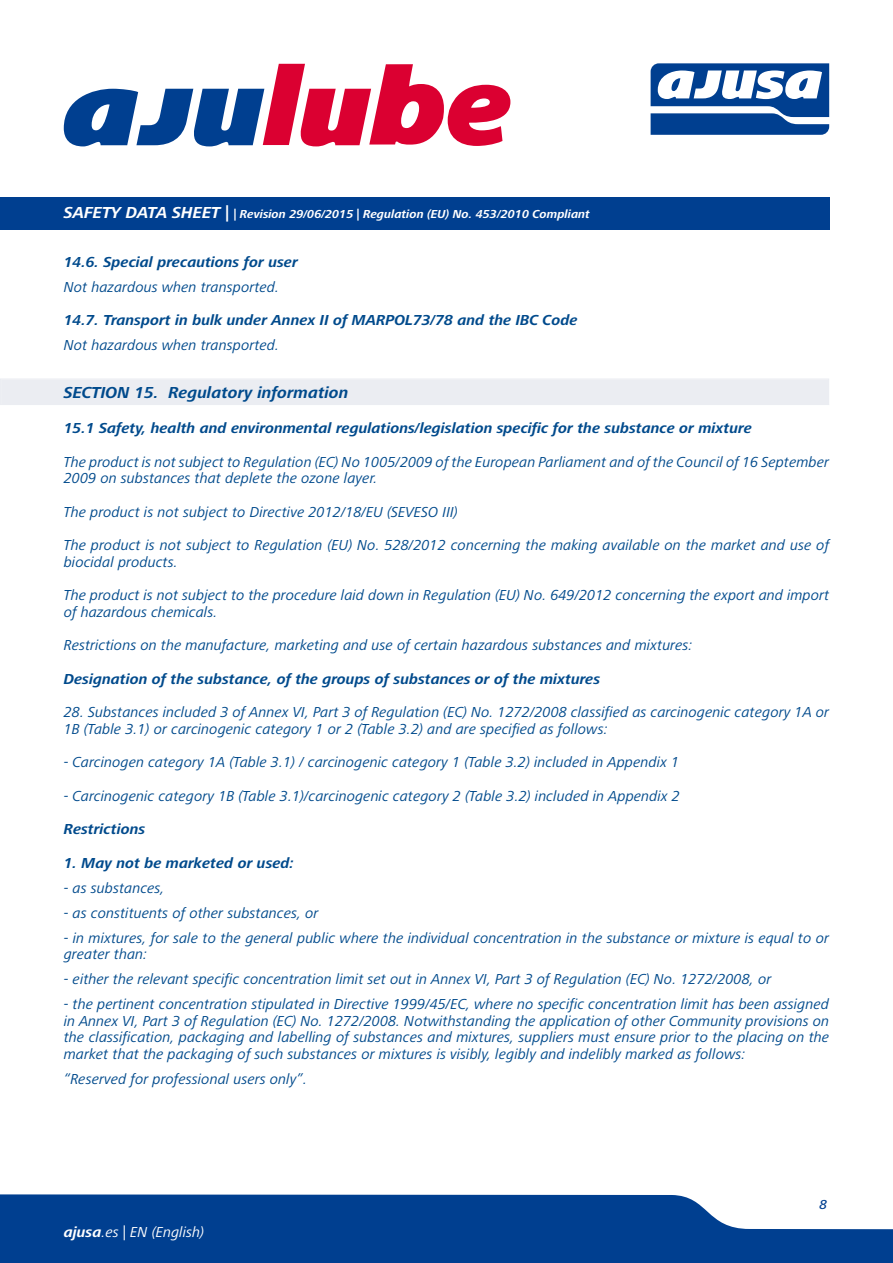
<style>
.page{position:relative;width:893px;height:1263px;background:#fff}
.page>*{position:absolute;margin:0;border:0;box-sizing:border-box;transform-origin:0 0}
.t1{font:italic 700 16.5px "Frutiger Next LT";color:#004a8c}
.t2{font:italic 15px/16.5px "Frutiger Next LT";color:#004a8c}
.t3{font:italic 700 15px "Frutiger Next LT";color:#004a8c}
.t4{font:italic 15px "Frutiger Next LT";color:#fff}
.t5{font:italic 500 13.5px "Frutiger Next LT";color:#003f90}
.t6{font:italic 700 12px "Frutiger Next LT";color:#fff}
.s1{font-size:16.5px}
.s2{font-weight:700}
</style>
<div class="page">
<svg style="left:0;top:1194px;width:893px;height:69px;background:#1c549c"></svg>
<div style="left:0;top:197px;width:829px;height:33px;background:#003f90"></div>
<svg style="left:651px;top:63px;width:178px;height:72px"></svg>
<svg style="left:64px;top:64px;width:446px;height:82px"></svg>
<div style="left:0;top:378px;width:829px;height:27px;background:#ebedf2"></div>
<p class="t6" style="left:64px;top:208px;width:528px"><span class="s1">SAFETY DATA SHEET |</span> | Revision 29/06/2015 | Regulation (EU) No. 453/2010 Compliant</p>
<p class="t3" style="left:64px;top:253px;width:236px">14.6. Special precautions for user</p>
<p class="t2" style="left:64px;top:278px;width:217px">Not hazardous when transported.</p>
<p class="t3" style="left:64px;top:312px;width:515px">14.7. Transport in bulk under Annex II of MARPOL73/78 and the IBC Code</p>
<p class="t2" style="left:64px;top:337px;width:217px">Not hazardous when transported.</p>
<p class="t1" style="left:64px;top:383px;width:286px">SECTION 15. Regulatory information</p>
<p class="t3" style="left:64px;top:420px;width:689px">15.1 Safety, health and environmental regulations/legislation specific for the substance or mixture</p>
<p class="t2" style="left:64px;top:453px;width:767px">The product is not subject to Regulation (EC) No 1005/2009 of the European Parliament and of the Council of 16 September<br>2009 on substances that deplete the ozone layer.</p>
<p class="t2" style="left:64px;top:503px;width:396px">The product is not subject to Directive 2012/18/EU (SEVESO III)</p>
<p class="t2" style="left:64px;top:537px;width:767px">The product is not subject to Regulation (EU) No. 528/2012 concerning the making available on the market and use of biocidal products.</p>
<p class="t2" style="left:64px;top:587px;width:767px">The product is not subject to the procedure laid down in Regulation (EU) No. 649/2012 concerning the export and import of hazardous chemicals.</p>
<p class="t2" style="left:64px;top:637px;width:630px">Restrictions on the manufacture, marketing and use of certain hazardous substances and mixtures:</p>
<p class="t3" style="left:64px;top:670px;width:538px">Designation of the substance, of the groups of substances or of the mixtures</p>
<p class="t2" style="left:64px;top:704px;width:767px">28. Substances included 3 of Annex VI, Part 3 of Regulation (EC) No. 1272/2008 classified as carcinogenic category 1A or<br>1B (Table 3.1) or carcinogenic category 1 or 2 (Table 3.2) and are specified as follows:</p>
<p class="t2" style="left:64px;top:754px;width:617px">- Carcinogen category 1A (Table 3.1) / carcinogenic category 1 (Table 3.2) included in Appendix 1</p>
<p class="t2" style="left:64px;top:787px;width:618px">- Carcinogenic category 1B (Table 3.1)/carcinogenic category 2 (Table 3.2) included in Appendix 2</p>
<p class="t3" style="left:64px;top:821px;width:83px">Restrictions</p>
<p class="t3" style="left:64px;top:854px;width:232px">1. May not be marketed or used:</p>
<p class="t2" style="left:64px;top:879px;width:102px">- as substances,</p>
<p class="t2" style="left:64px;top:904px;width:256px">- as constituents of other substances, or</p>
<p class="t2" style="left:64px;top:929px;width:767px">- in mixtures, for sale to the general public where the individual concentration in the substance or mixture is equal to or greater than:</p>
<p class="t2" style="left:64px;top:971px;width:709px">- either the relevant specific concentration limit set out in Annex VI, Part 3 of Regulation (EC) No. 1272/2008, or</p>
<p class="t2" style="left:64px;top:996px;width:767px;text-align:justify">- the pertinent concentration stipulated in Directive 1999/45/EC, where no specific concentration limit has been assigned in Annex VI, Part 3 of Regulation (EC) No. 1272/2008. Notwithstanding the application of other Community provisions on the classification, packaging and labelling of substances and mixtures, suppliers must ensure prior to the placing on the market that the packaging of such substances or mixtures is visibly, legibly and indelibly marked as follows:</p>
<p class="t2" style="left:64px;top:1070px;width:245px">“Reserved for professional users only”.</p>
<p class="t4" style="left:64px;top:1223px;width:142px"><span class="s2">ajusa</span>.es | EN (English)</p>
<p class="t5" style="left:820px;top:1197px;width:9px">8</p>
</div>
